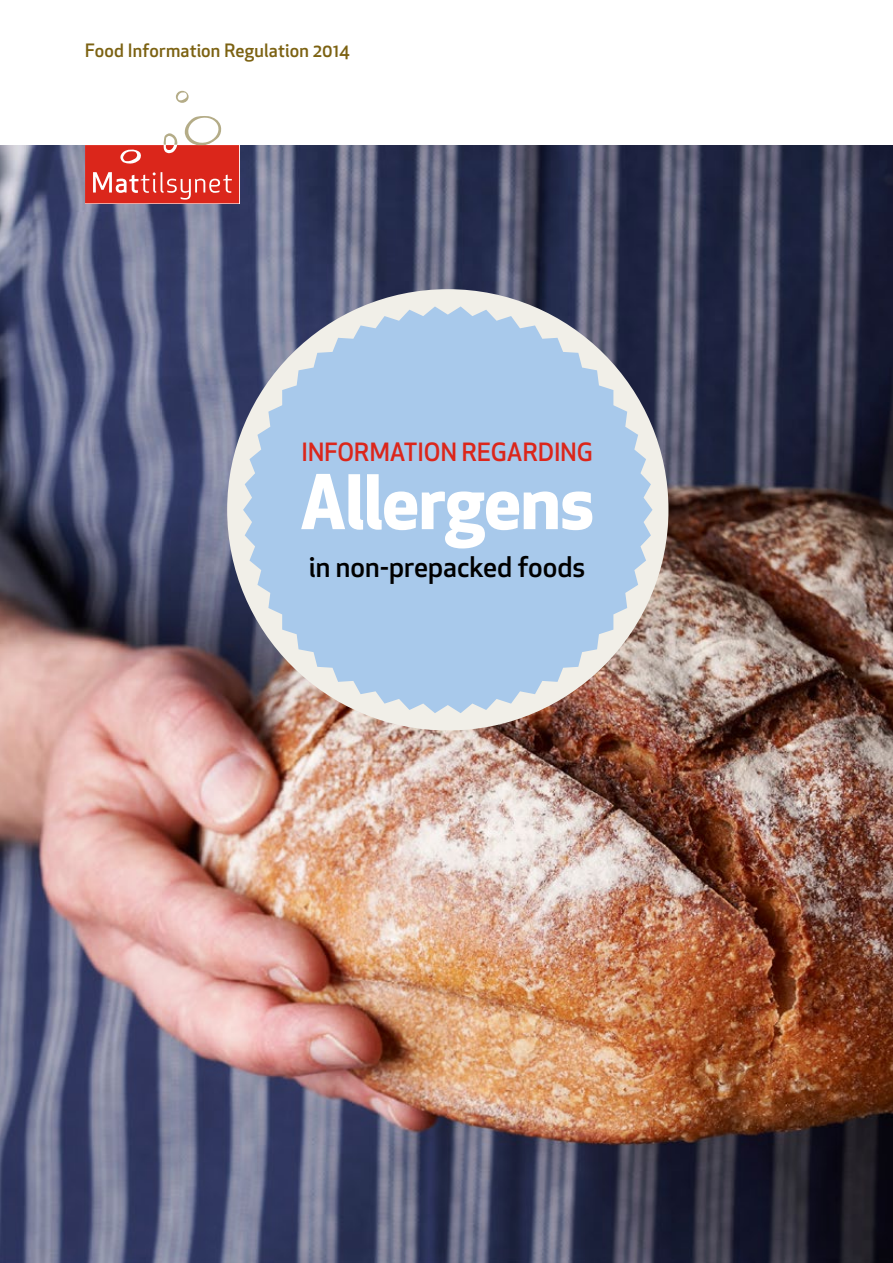
<style>
.page{position:relative;width:893px;height:1263px;background:#fff}
.page>*{position:absolute;margin:0;border:0;box-sizing:border-box;transform-origin:0 0}
.t1{font:700 73.35px "Apex New";letter-spacing:-.015em;color:#fff}
.t2{font:500 27.75px "Apex New";color:#000}
.t3{font:500 24.6px "Apex New";letter-spacing:.005em;color:#db261b}
.t4{font:500 18px "Apex New";letter-spacing:.01em;color:#7c6212}
</style>
<div class="page">
<img style="left:0;top:145px;width:893px;height:1118px">
<div style="left:227px;top:289px;width:441px;height:441px;background:#f1efe8;border-radius:50%"></div>
<svg style="left:176px;top:91px;width:13px;height:12px"></svg>
<svg style="left:85px;top:116px;width:154px;height:87px"></svg>
<svg style="left:243px;top:306px;width:409px;height:407px;background:#aac0db"></svg>
<p class="t4" style="left:85px;top:38px;width:266px">Food Information Regulation 2014</p>
<h3 class="t3" style="left:301px;top:436px;width:293px">INFORMATION REGARDING</h3>
<h1 class="t1" style="left:300px;top:449px;width:296px">Allergens</h1>
<h2 class="t2" style="left:309px;top:548px;width:278px">in non-prepacked foods</h2>
</div>
